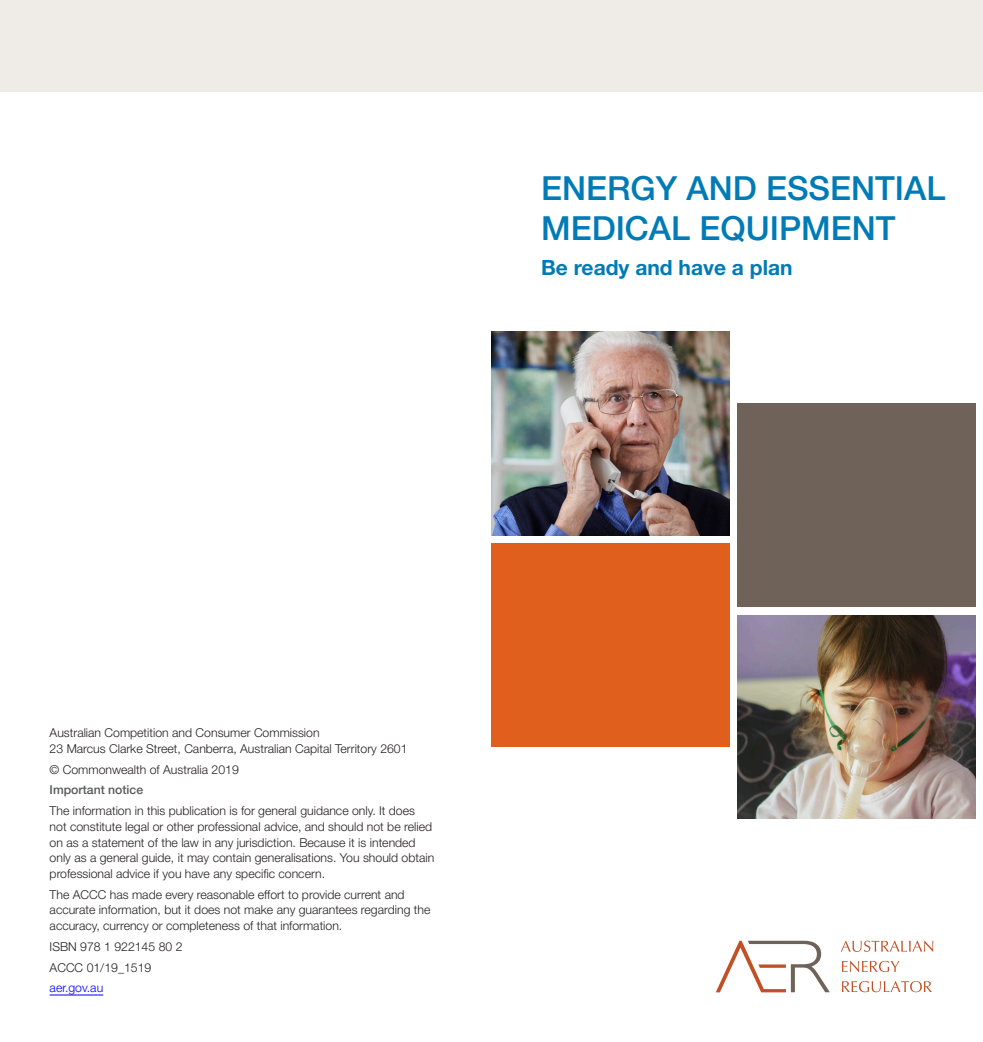
<style>
.page{position:relative;width:983px;height:1042px;background:#fff}
.page>*{position:absolute;margin:0;border:0;box-sizing:border-box;transform-origin:0 0}
._02_cover_title{font:500 33.25px/39.9px "Helvetica Neue LT Std";color:#007bb6}
._02_cover_subtitle{font:700 21px "Helvetica Neue LT Std";color:#007bb6}
._01_imprint{font:300 12.25px/15.8px "Helvetica Neue LT Std";color:#231f20}
._01_imprint-2{font:500 12.25px "Helvetica Neue LT Std";color:#57585a}
._01_imprint-3{font:300 12.25px "Helvetica Neue LT Std";color:#0002fe}
</style>
<div class="page">
<img style="left:491px;top:332px;width:238px;height:203px">
<div style="left:737px;top:403px;width:238px;height:204px;background:#6e6259"></div>
<div style="left:491px;top:543px;width:238px;height:204px;background:#e15f1d"></div>
<hr style="left:50px;top:994px;width:53px;height:1px;background:#0002fe">
<div style="left:0;top:0;width:982px;height:92px;background:#efebe7"></div>
<svg style="left:841px;top:940px;width:92px;height:12px"></svg>
<svg style="left:842px;top:961px;width:57px;height:11px"></svg>
<svg style="left:842px;top:981px;width:89px;height:11px"></svg>
<svg style="left:716px;top:941px;width:113px;height:51px"></svg>
<img style="left:737px;top:615px;width:238px;height:204px">
<p class="_02_cover_title" style="left:541px;top:168px;width:405px">ENERGY AND ESSENTIAL<br>MEDICAL EQUIPMENT</p>
<p class="_02_cover_subtitle" style="left:541px;top:254px;width:253px">Be ready and have a plan</p>
<p class="_01_imprint" style="left:50px;top:724px;width:359px">Australian Competition and Consumer Commission<br>23 Marcus Clarke Street, Canberra, Australian Capital Territory 2601</p>
<p class="_01_imprint" style="left:50px;top:761px;width:191px">© Commonwealth of Australia 2019</p>
<p class="_01_imprint-2" style="left:50px;top:782px;width:95px">Important notice</p>
<p class="_01_imprint" style="left:50px;top:802px;width:386px">The information in this publication is for general guidance only. It does not constitute legal or other professional advice, and should not be relied on as a statement of the law in any jurisdiction. Because it is intended only as a general guide, it may contain generalisations. You should obtain professional advice if you have any specific concern.</p>
<p class="_01_imprint" style="left:50px;top:886px;width:382px">The ACCC has made every reasonable effort to provide current and accurate information, but it does not make any guarantees regarding the accuracy, currency or completeness of that information.</p>
<p class="_01_imprint" style="left:50px;top:938px;width:134px">ISBN 978 1 922145 80 2</p>
<p class="_01_imprint" style="left:50px;top:959px;width:103px">ACCC 01/19_1519</p>
<p class="_01_imprint-3" style="left:50px;top:980px;width:55px">aer.gov.au</p>
</div>
